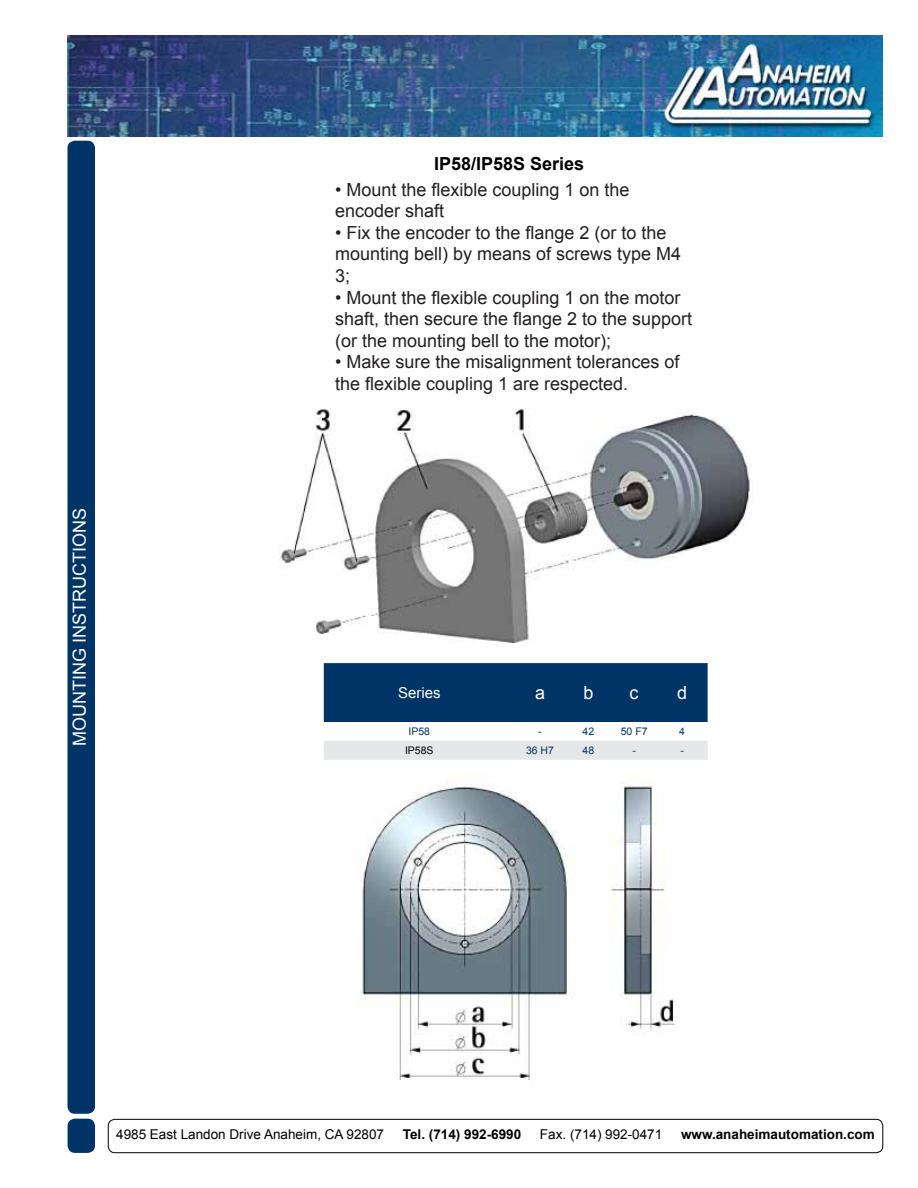
<style>
.page{position:relative;width:918px;height:1188px;background:#fff}
.page>*{position:absolute;margin:0;border:0;box-sizing:border-box;transform-origin:0 0}
.t1{font:18px/21.6px "Arial";color:#231f20}
.t2{font:18px "Arial";color:#fff}
.t3{font:700 18px "Arial";color:#000}
.t4{font:15px "Arial";color:#fff}
.t5{font:13.5px "Arial";color:#000}
.t6{font:700 13.5px "Arial";color:#000}
.t7{font:10.5px "Arial";color:#036}
.t8{font:10.5px "Arial";color:#000}
</style>
<div class="page">
<img style="left:68px;top:35px;width:815px;height:101px">
<div style="left:68px;top:1119px;width:26px;height:33px;background:#036;border-radius:7px"></div>
<div style="left:68px;top:1119px;width:27px;height:34px;border:2px solid #036;border-radius:7px"></div>
<div style="left:108px;top:1119px;width:775px;height:34px;border:1px solid #000;border-radius:7px"></div>
<div style="left:68px;top:141px;width:26px;height:972px;background:#036;border-radius:7px"></div>
<div style="left:68px;top:141px;width:27px;height:973px;border:2px solid #036;border-radius:7px"></div>
<img style="left:278px;top:409px;width:472px;height:234px">
<div style="left:324px;top:663px;width:384px;height:59px;background:#036"></div>
<div style="left:324px;top:741px;width:384px;height:19px;background:#e6e7e8"></div>
<img style="left:360px;top:782px;width:315px;height:299px">
<p class="t2" style="left:68px;top:746px;width:239px;rotate:-90deg">MOUNTING INSTRUCTIONS</p>
<p class="t3" style="left:434px;top:152px;width:152px">IP58/IP58S Series</p>
<p class="t1" style="left:335px;top:179px;width:296px">• Mount the flexible coupling 1 on the encoder shaft</p>
<p class="t1" style="left:335px;top:222px;width:348px">• Fix the encoder to the flange 2 (or to the mounting bell) by means of screws type M4<br>3;</p>
<p class="t1" style="left:335px;top:287px;width:359px">• Mount the flexible coupling 1 on the motor shaft, then secure the flange 2 to the support (or the mounting bell to the motor);</p>
<p class="t1" style="left:335px;top:351px;width:346px">• Make sure the misalignment tolerances of the flexible coupling 1 are respected.</p>
<p class="t4" style="left:398px;top:683px;width:44px">Series</p>
<p class="t2" style="left:535px;top:681px;width:12px">a</p>
<p class="t2" style="left:583px;top:681px;width:12px">b</p>
<p class="t2" style="left:630px;top:681px;width:10px">c</p>
<p class="t2" style="left:677px;top:681px;width:12px">d</p>
<p class="t7" style="left:409px;top:725px;width:23px">IP58</p>
<p class="t7" style="left:538px;top:725px;width:5px">-</p>
<p class="t7" style="left:583px;top:725px;width:13px">42</p>
<p class="t7" style="left:621px;top:725px;width:28px">50 F7</p>
<p class="t7" style="left:679px;top:725px;width:7px">4</p>
<p class="t8" style="left:405px;top:744px;width:30px">IP58S</p>
<p class="t7" style="left:526px;top:744px;width:29px">36 H7</p>
<p class="t7" style="left:583px;top:744px;width:13px">48</p>
<p class="t7" style="left:632px;top:744px;width:5px">-</p>
<p class="t7" style="left:680px;top:744px;width:5px">-</p>
<p class="t5" style="left:116px;top:1125px;width:269px">4985 East Landon Drive Anaheim, CA 92807</p>
<p class="t6" style="left:403px;top:1125px;width:120px">Tel. (714) 992-6990</p>
<p class="t5" style="left:540px;top:1125px;width:124px">Fax. (714) 992-0471</p>
<p class="t6" style="left:681px;top:1125px;width:195px">www.anaheimautomation.com</p>
</div>
